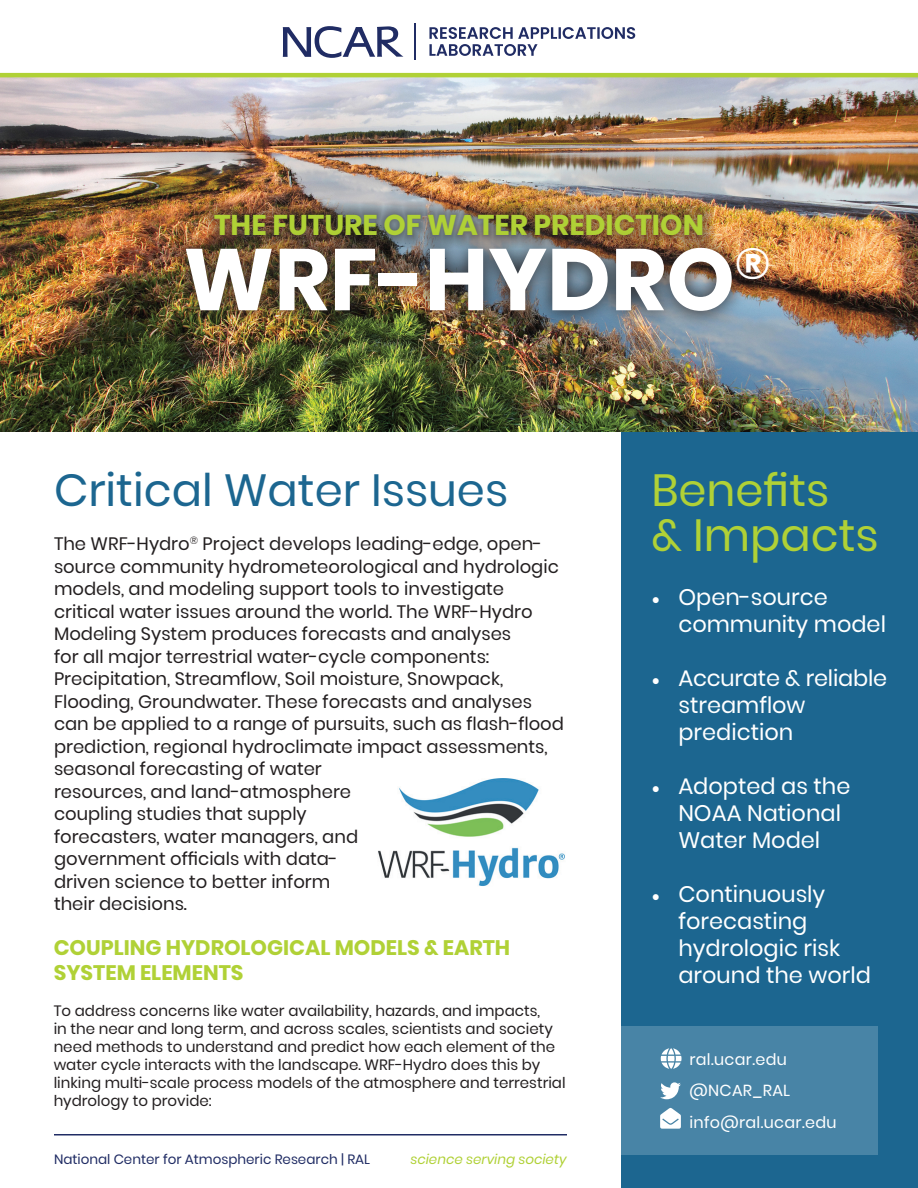
<style>
.page{position:relative;width:918px;height:1188px;background:#fff}
.page>*{position:absolute;margin:0;border:0;box-sizing:border-box;transform-origin:0 0}
.t1{font:700 87px "Poppins";color:#fff}
.t2{font:45px "Poppins";color:#1c6690}
.t3{font:45px/45px "Poppins";color:#b0d136}
.t4{font:700 43.35px "Poppins";color:#fff}
.t5{font:700 28.5px "Poppins";color:#b0d136}
.t6{font:22.5px/27px "Poppins";color:#fff}
.t7{font:700 21px/25.2px "Poppins";color:#b0d136}
.t8{font:18px/22.5px "Poppins";color:#231f20}
.t9{font:16.05px "Poppins";letter-spacing:.02em;color:#fff}
.t10{font:15px/18px "Poppins";color:#231f20}
.t11{font:13.5px "Poppins";color:#202c64}
.t12{font:italic 13.5px "Poppins";color:#b0d136}
.s1{font-family:"Minion Pro"}
</style>
<div class="page">
<img style="left:0;top:77px;width:918px;height:355px">
<svg style="left:429px;top:27px;width:206px;height:29px"></svg>
<svg style="left:283px;top:26px;width:120px;height:32px"></svg>
<hr style="left:414px;top:23px;width:2px;height:37px;background:#202c64">
<hr style="left:0;top:73px;width:918px;height:4px;background:#b0d136">
<img style="left:200px;top:201px;width:516px;height:29px">
<img style="left:168px;top:230px;width:582px;height:99px">
<hr style="left:54px;top:1134px;width:513px;height:2px;background:#202c64">
<div style="left:621px;top:432px;width:297px;height:756px;background:#1c6690"></div>
<div style="left:621px;top:1026px;width:257px;height:128px;background:#4884a6"></div>
<svg style="left:660px;top:1082px;width:21px;height:17px"></svg>
<svg style="left:661px;top:1048px;width:21px;height:21px"></svg>
<svg style="left:660px;top:1108px;width:21px;height:21px"></svg>
<img style="left:378px;top:778px;width:187px;height:108px">
<h3 class="t5" style="left:214px;top:208px;width:491px">THE FUTURE OF WATER PREDICTION</h3>
<h1 class="t1" style="left:183px;top:229px;width:553px">WRF-HYDRO</h1>
<h3 class="t4" style="left:735px;top:239px;width:37px">®</h3>
<h2 class="t2" style="left:54px;top:464px;width:456px">Critical Water Issues</h2>
<p class="t8" style="left:54px;top:533px;width:511px">The WRF-Hydro<sup>®</sup> Project develops leading-edge, open&shy;source community hydrometeorological and hydrologic models, and modeling support tools to investigate critical water issues around the world. The WRF-Hydro Modeling System produces forecasts and analyses<br>for all major terrestrial water-cycle components:<br>Precipitation, Streamflow, Soil moisture, Snowpack, Flooding, Groundwater. These forecasts and analyses can be applied to a range of pursuits, such as flash-flood prediction, regional hydroclimate impact assessments, seasonal forecasting of water<br>resources, and land-atmosphere<br>coupling studies that supply<br>forecasters, water managers, and<br>government officials with data-<br>driven science to better inform<br>their decisions.</p>
<p class="t7" style="left:54px;top:935px;width:458px">COUPLING HYDROLOGICAL MODELS &amp; EARTH<br>SYSTEM ELEMENTS</p>
<p class="t10" style="left:54px;top:1002px;width:513px">To address concerns like water availability, hazards, and impacts,<br>in the near and long term, and across scales, scientists and society need methods to understand and predict how each element of the water cycle interacts with the landscape. WRF-Hydro does this by linking multi-scale process models of the atmosphere and terrestrial hydrology to provide:</p>
<p class="t11" style="left:54px;top:1151px;width:318px">National Center for Atmospheric Research | RAL</p>
<p class="t12" style="left:411px;top:1151px;width:158px">science serving society</p>
<h2 class="t3" style="left:651px;top:468px;width:229px">Benefits<br>&amp; Impacts</h2>
<p class="t6" style="left:678px;top:584px;width:209px;text-indent:-27px"><span class="s1">•</span> Open-source community model</p>
<p class="t6" style="left:678px;top:665px;width:210px;text-indent:-27px"><span class="s1">•</span> Accurate &amp; reliable streamflow prediction</p>
<p class="t6" style="left:678px;top:773px;width:174px;text-indent:-27px"><span class="s1">•</span> Adopted as the<br>NOAA National<br>Water Model</p>
<p class="t6" style="left:678px;top:881px;width:194px;text-indent:-27px"><span class="s1">•</span> Continuously forecasting hydrologic risk around the world</p>
<p class="t9" style="left:689px;top:1050px;width:99px">ral.ucar.edu</p>
<p class="t9" style="left:690px;top:1082px;width:102px">@NCAR_RAL</p>
<p class="t9" style="left:689px;top:1113px;width:149px">info@ral.ucar.edu</p>
</div>
